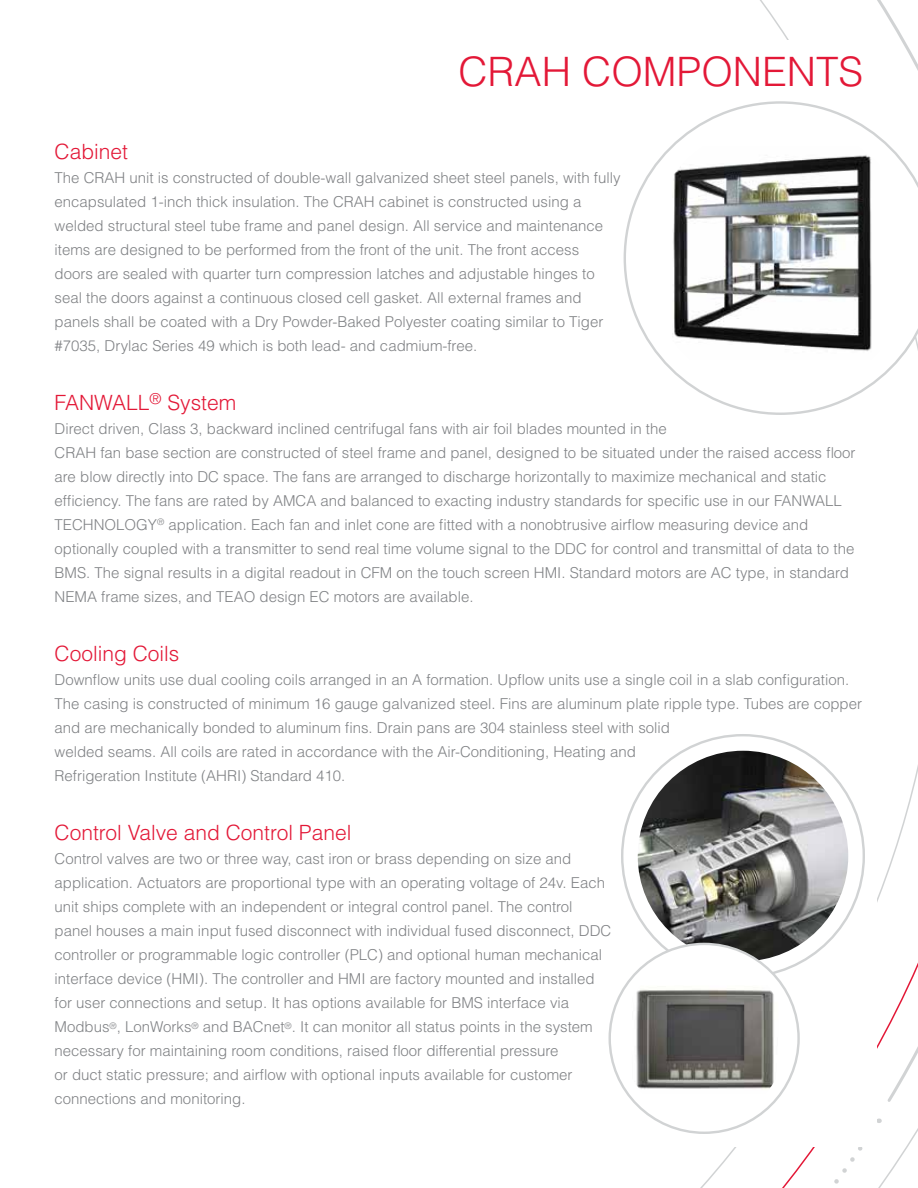
<style>
.page{position:relative;width:918px;height:1188px;background:#fff}
.page>*{position:absolute;margin:0;border:0;box-sizing:border-box;transform-origin:0 0}
.t1{font:300 40.5px "Helvetica";color:#e31837}
.t2{font:300 21px "Helvetica";color:#e31837}
.t3{font:300 15px/24px "Helvetica";color:#808285}
</style>
<div class="page">
<svg style="left:700px;top:1119px;width:181px;height:69px"></svg>
<div style="left:40px;top:40px;width:838px;height:1108px;background:#fff"></div>
<svg style="left:624px;top:101px;width:294px;height:314px"></svg>
<img style="left:671px;top:147px;width:208px;height:213px">
<img style="left:638px;top:751px;width:210px;height:210px;border-radius:105px">
<div style="left:610px;top:944px;width:189px;height:189px;background:#fff;border-radius:50%"></div>
<img style="left:636px;top:989px;width:138px;height:100px">
<h1 class="t1" style="left:458px;top:47px;width:407px">CRAH COMPONENTS</h1>
<h2 class="t2" style="left:55px;top:138px;width:75px">Cabinet</h2>
<p class="t3" style="left:55px;top:165px;width:568px">The CRAH unit is constructed of double-wall galvanized sheet steel panels, with fully encapsulated 1-inch thick insulation. The CRAH cabinet is constructed using a welded structural steel tube frame and panel design. All service and maintenance items are designed to be performed from the front of the unit. The front access doors are sealed with quarter turn compression latches and adjustable hinges to seal the doors against a continuous closed cell gasket. All external frames and panels shall be coated with a Dry Powder-Baked Polyester coating similar to Tiger #7035, Drylac Series 49 which is both lead- and cadmium-free.</p>
<h2 class="t2" style="left:55px;top:389px;width:183px">FANWALL<sup>®</sup> System</h2>
<p class="t3" style="left:55px;top:416px;width:802px">Direct driven, Class 3, backward inclined centrifugal fans with air foil blades mounted in the<br>CRAH fan base section are constructed of steel frame and panel, designed to be situated under the raised access floor are blow directly into DC space. The fans are arranged to discharge horizontally to maximize mechanical and static efficiency. The fans are rated by AMCA and balanced to exacting industry standards for specific use in our FANWALL TECHNOLOGY<sup>®</sup> application. Each fan and inlet cone are fitted with a nonobtrusive airflow measuring device and optionally coupled with a transmitter to send real time volume signal to the DDC for control and transmittal of data to the BMS. The signal results in a digital readout in CFM on the touch screen HMI. Standard motors are AC type, in standard NEMA frame sizes, and TEAO design EC motors are available.</p>
<h2 class="t2" style="left:55px;top:640px;width:126px">Cooling Coils</h2>
<p class="t3" style="left:55px;top:667px;width:809px">Downflow units use dual cooling coils arranged in an A formation. Upflow units use a single coil in a slab configuration.<br>The casing is constructed of minimum 16 gauge galvanized steel. Fins are aluminum plate ripple type. Tubes are copper and are mechanically bonded to aluminum fins. Drain pans are 304 stainless steel with solid<br>welded seams. All coils are rated in accordance with the Air-Conditioning, Heating and<br>Refrigeration Institute (AHRI) Standard 410.</p>
<h2 class="t2" style="left:55px;top:819px;width:298px">Control Valve and Control Panel</h2>
<p class="t3" style="left:55px;top:846px;width:558px">Control valves are two or three way, cast iron or brass depending on size and application. Actuators are proportional type with an operating voltage of 24v. Each unit ships complete with an independent or integral control panel. The control panel houses a main input fused disconnect with individual fused disconnect, DDC controller or programmable logic controller (PLC) and optional human mechanical interface device (HMI). The controller and HMI are factory mounted and installed for user connections and setup. It has options available for BMS interface via Modbus<sup>®</sup>, LonWorks<sup>®</sup> and BACnet<sup>®</sup>. It can monitor all status points in the system necessary for maintaining room conditions, raised floor differential pressure<br>or duct static pressure; and airflow with optional inputs available for customer connections and monitoring.</p>
</div>
